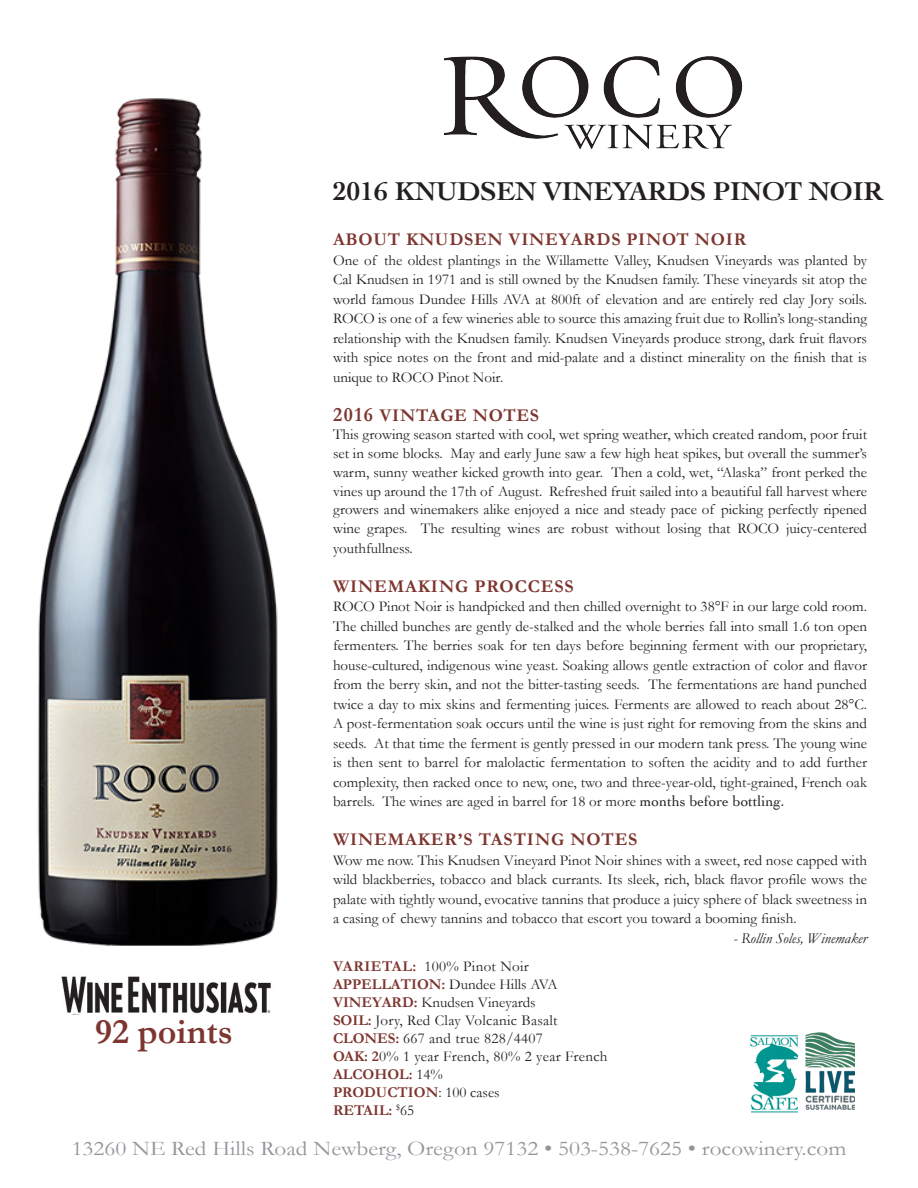
<style>
.page{position:relative;width:918px;height:1188px;background:#fff}
.page>*{position:absolute;margin:0;border:0;box-sizing:border-box;transform-origin:0 0}
.t1{font:700 36px "Garamond";color:#7e352f}
.t2{font:700 27px "Cochin";letter-spacing:-.01em;color:#231f20}
.t3{font:21px "Garamond";color:#94959b;scale:1.11 1}
.t4{font:700 18px "Garamond";letter-spacing:.04em;color:#7e352f}
.t5{font:15px/19.5px "Garamond";color:#231f20;text-align:justify}
.t6{font:15px "Garamond";letter-spacing:.02em;color:#231f20}
.t7{font:700 15px/18px "Garamond";color:#7e352f}
.t8{font:italic 15px "Garamond";color:#231f20}
.s1{font-size:20.4px}
.s2{font-family:"Cochin"}
.s3{font-weight:700;color:#7e352f}
.s4{font-weight:400;color:#231f20}
</style>
<div class="page">
<img style="left:749px;top:1035px;width:49px;height:78px">
<img style="left:806px;top:1032px;width:49px;height:78px">
<img style="left:445px;top:56px;width:297px;height:93px">
<img style="left:37px;top:98px;width:241px;height:848px">
<img style="left:61px;top:976px;width:210px;height:39px">
<p class="t1" style="left:95px;top:1010px;width:139px">92 points</p>
<p class="t2" style="left:333px;top:173px;width:551px">2016 KNUDSEN VINEYARDS PINOT NOIR</p>
<p class="t4" style="left:333px;top:229px;width:415px">ABOUT KNUDSEN VINEYARDS PINOT NOIR</p>
<p class="t5" style="left:333px;top:250px;width:536px">One of the oldest plantings in the Willamette Valley, Knudsen Vineyards was planted by Cal Knudsen in 1971 and is still owned by the Knudsen family. These vineyards sit atop the world famous Dundee Hills AVA at 800ft of elevation and are entirely red clay Jory soils.<br>ROCO is one of a few wineries able to source this amazing fruit due to Rollin’s long-standing relationship with the Knudsen family. Knudsen Vineyards produce strong, dark fruit flavors with spice notes on the front and mid-palate and a distinct minerality on the finish that is unique to ROCO Pinot Noir.</p>
<p class="t4" style="left:333px;top:404px;width:208px"><span class="s1">2016</span> VINTAGE NOTES</p>
<p class="t5" style="left:333px;top:425px;width:536px;line-height:18.9px">This growing season started with cool, wet spring weather, which created random, poor fruit set in some blocks. May and early June saw a few high heat spikes, but overall the summer’s warm, sunny weather kicked growth into gear. Then a cold, wet, “Alaska” front perked the vines up around the 17th of August. Refreshed fruit sailed into a beautiful fall harvest where growers and winemakers alike enjoyed a nice and steady pace of picking perfectly ripened wine grapes. The resulting wines are robust without losing that ROCO juicy-centered youthfullness.</p>
<p class="t4" style="left:333px;top:575px;width:242px">WINEMAKING PROCCESS</p>
<p class="t5" style="left:333px;top:596px;width:536px">ROCO Pinot Noir is handpicked and then chilled overnight to 38°F in our large cold room.<br>The chilled bunches are gently de-stalked and the whole berries fall into small 1.6 ton open fermenters. The berries soak for ten days before beginning ferment with our proprietary, house-cultured, indigenous wine yeast. Soaking allows gentle extraction of color and flavor from the berry skin, and not the bitter-tasting seeds. The fermentations are hand punched twice a day to mix skins and fermenting juices. Ferments are allowed to reach about 28°C.<br>A post-fermentation soak occurs until the wine is just right for removing from the skins and seeds. At that time the ferment is gently pressed in our modern tank press. The young wine is then sent to barrel for malolactic fermentation to soften the acidity and to add further complexity, then racked once to new, one, two and three-year-old, tight-grained, French oak barrels. The wines are aged in barrel for 18 or more <span class="s2">months before bottling.</span></p>
<p class="t4" style="left:333px;top:829px;width:306px">WINEMAKER’S TASTING NOTES</p>
<p class="t5" style="left:333px;top:850px;width:536px">Wow me now. This Knudsen Vineyard Pinot Noir shines with a sweet, red nose capped with wild blackberries, tobacco and black currants. Its sleek, rich, black flavor profile wows the palate with tightly wound, evocative tannins that produce a juicy sphere of black sweetness in a casing of chewy tannins and tobacco that escort you toward a booming finish.</p>
<p class="t8" style="left:733px;top:929px;width:135px">- Rollin Soles, Winemaker</p>
<p class="t6" style="left:333px;top:958px;width:197px"><span class="s3">VARIETAL:</span> 100% Pinot Noir</p>
<p class="t5" style="left:333px;top:975px;width:226px"><span class="s3">APPELLATION:</span> Dundee Hills AVA</p>
<p class="t5" style="left:333px;top:993px;width:204px"><span class="s3">VINEYARD:</span> Knudsen Vineyards</p>
<p class="t6" style="left:333px;top:1012px;width:226px"><span class="s3">SOIL:</span> Jory, Red Clay Volcanic Basalt</p>
<p class="t6" style="left:333px;top:1030px;width:211px"><span class="s3">CLONES:</span> 667 and true 828/4407</p>
<p class="t6" style="left:333px;top:1048px;width:276px"><span class="s3">OAK: 2</span>0% 1 year French, 80% 2 year French</p>
<p class="t7" style="left:333px;top:1065px;width:111px">ALCOHOL: <span class="s4">14%</span></p>
<p class="t7" style="left:333px;top:1083px;width:168px">PRODUCTION<span class="s4">: 100 cases<br></span>RETAIL: <sup>$</sup><span class="s4">65</span></p>
<p class="t3" style="left:72px;top:1136px;width:699px">13260 NE Red Hills Road Newberg, Oregon 97132 • 503-538-7625 • rocowinery.com</p>
</div>
